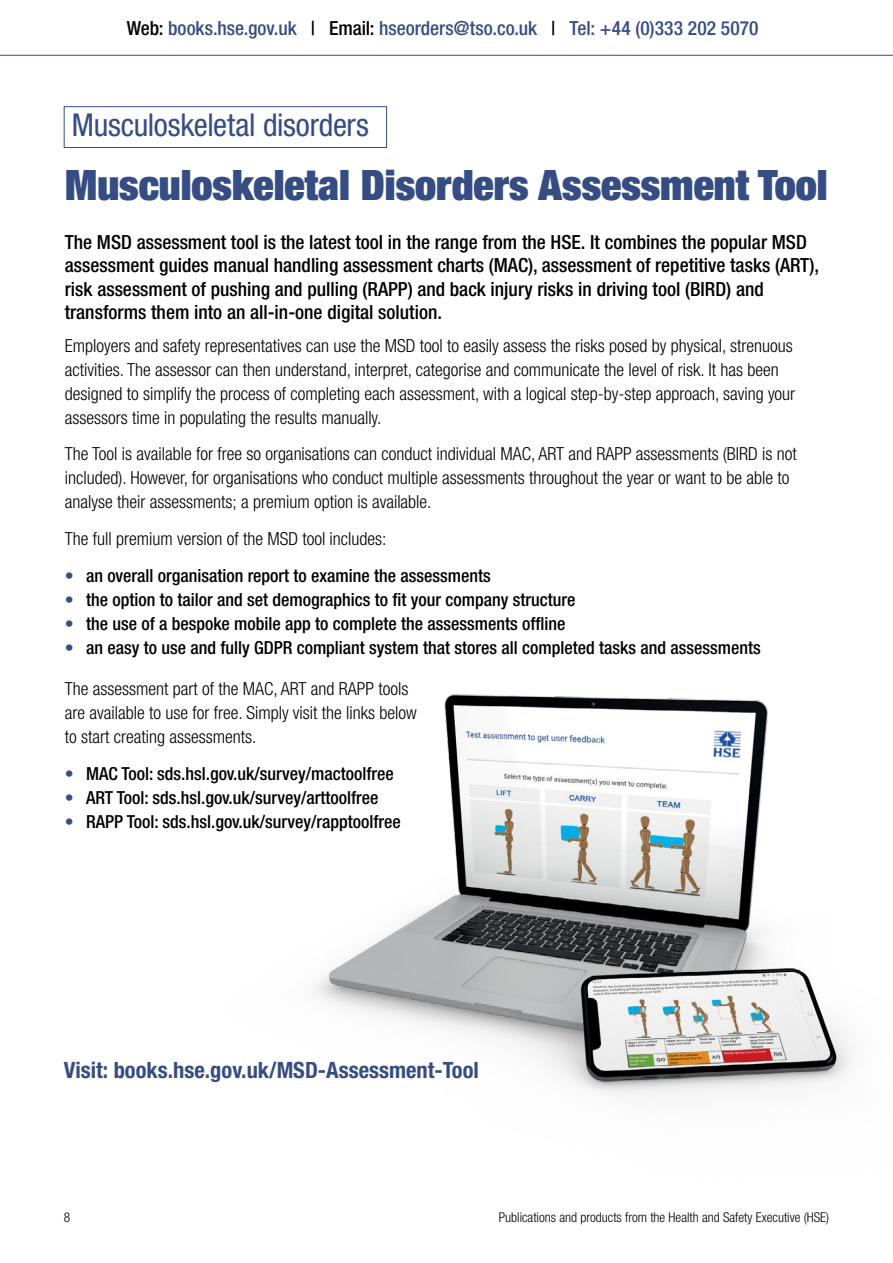
<style>
.page{position:relative;width:893px;height:1263px;background:#fff}
.page>*{position:absolute;margin:0;border:0;box-sizing:border-box;transform-origin:0 0}
.t1{font:900 condensed 42px "Helvetica Neue LT Std";color:#364d83}
.t2{font:condensed 31.5px "Helvetica Neue LT Std";letter-spacing:-.01em;color:#364d83}
.t3{font:700 condensed 22.5px "Helvetica Neue LT Std";color:#364d83}
.t4{font:500 condensed 19.5px/23.4px "Helvetica Neue LT Std";color:#000}
.t5{font:500 condensed 19.5px "Helvetica Neue LT Std";letter-spacing:-.005em;color:#364d83}
.t6{font:300 condensed 18px/24px "Helvetica Neue LT Std";color:#000}
.t7{font:500 condensed 18px "Helvetica Neue LT Std";color:#000}
.t8{font:300 condensed 13.5px "Helvetica Neue LT Std";color:#000}
.s1{color:#000}
.s2{color:#364d83}
</style>
<div class="page">
<hr style="left:0;top:55px;width:893px;height:1px;background:#364d83">
<img style="left:313px;top:694px;width:539px;height:402px">
<div style="left:64px;top:106px;width:323px;height:42px;border:1px solid #364d83"></div>
<p class="t5" style="left:127px;top:16px;width:633px"><span class="s1">Web:</span> books.hse.gov.uk <span class="s1">| Email:</span> hseorders@tso.co.uk <span class="s1">|</span> Tel: +44 (0)333 202 5070</p>
<h2 class="t2" style="left:72px;top:107px;width:299px">Musculoskeletal disorders</h2>
<h1 class="t1" style="left:65px;top:158px;width:764px">Musculoskeletal Disorders Assessment Tool</h1>
<p class="t4" style="left:65px;top:230px;width:756px">The MSD assessment tool is the latest tool in the range from the HSE. It combines the popular MSD assessment guides manual handling assessment charts (MAC), assessment of repetitive tasks (ART), risk assessment of pushing and pulling (RAPP) and back injury risks in driving tool (BIRD) and transforms them into an all-in-one digital solution.</p>
<p class="t6" style="left:65px;top:333px;width:732px">Employers and safety representatives can use the MSD tool to easily assess the risks posed by physical, strenuous activities. The assessor can then understand, interpret, categorise and communicate the level of risk. It has been designed to simplify the process of completing each assessment, with a logical step-by-step approach, saving your assessors time in populating the results manually.</p>
<p class="t6" style="left:65px;top:442px;width:734px">The Tool is available for free so organisations can conduct individual MAC, ART and RAPP assessments (BIRD is not included). However, for organisations who conduct multiple assessments throughout the year or want to be able to analyse their assessments; a premium option is available.</p>
<p class="t6" style="left:65px;top:527px;width:323px">The full premium version of the MSD tool includes:</p>
<p class="t7" style="left:65px;top:565px;width:427px"><span class="s2">•</span> an overall organisation report to examine the assessments</p>
<p class="t7" style="left:65px;top:589px;width:512px"><span class="s2">•</span> the option to tailor and set demographics to fit your company structure</p>
<p class="t7" style="left:65px;top:613px;width:502px"><span class="s2">•</span> the use of a bespoke mobile app to complete the assessments offline</p>
<p class="t7" style="left:65px;top:637px;width:697px"><span class="s2">•</span> an easy to use and fully GDPR compliant system that stores all completed tasks and assessments</p>
<p class="t6" style="left:65px;top:676px;width:353px">The assessment part of the MAC, ART and RAPP tools are available to use for free. Simply visit the links below to start creating assessments.</p>
<p class="t7" style="left:65px;top:763px;width:330px"><span class="s2">•</span> MAC Tool: sds.hsl.gov.uk/survey/mactoolfree</p>
<p class="t7" style="left:65px;top:787px;width:315px"><span class="s2">•</span> ART Tool: sds.hsl.gov.uk/survey/arttoolfree</p>
<p class="t7" style="left:65px;top:811px;width:337px"><span class="s2">•</span> RAPP Tool: sds.hsl.gov.uk/survey/rapptoolfree</p>
<p class="t3" style="left:64px;top:1056px;width:417px">Visit: books.hse.gov.uk/MSD-Assessment-Tool</p>
<p class="t8" style="left:64px;top:1209px;width:8px">8</p>
<p class="t8" style="left:499px;top:1209px;width:332px">Publications and products from the Health and Safety Executive (HSE)</p>
</div>
